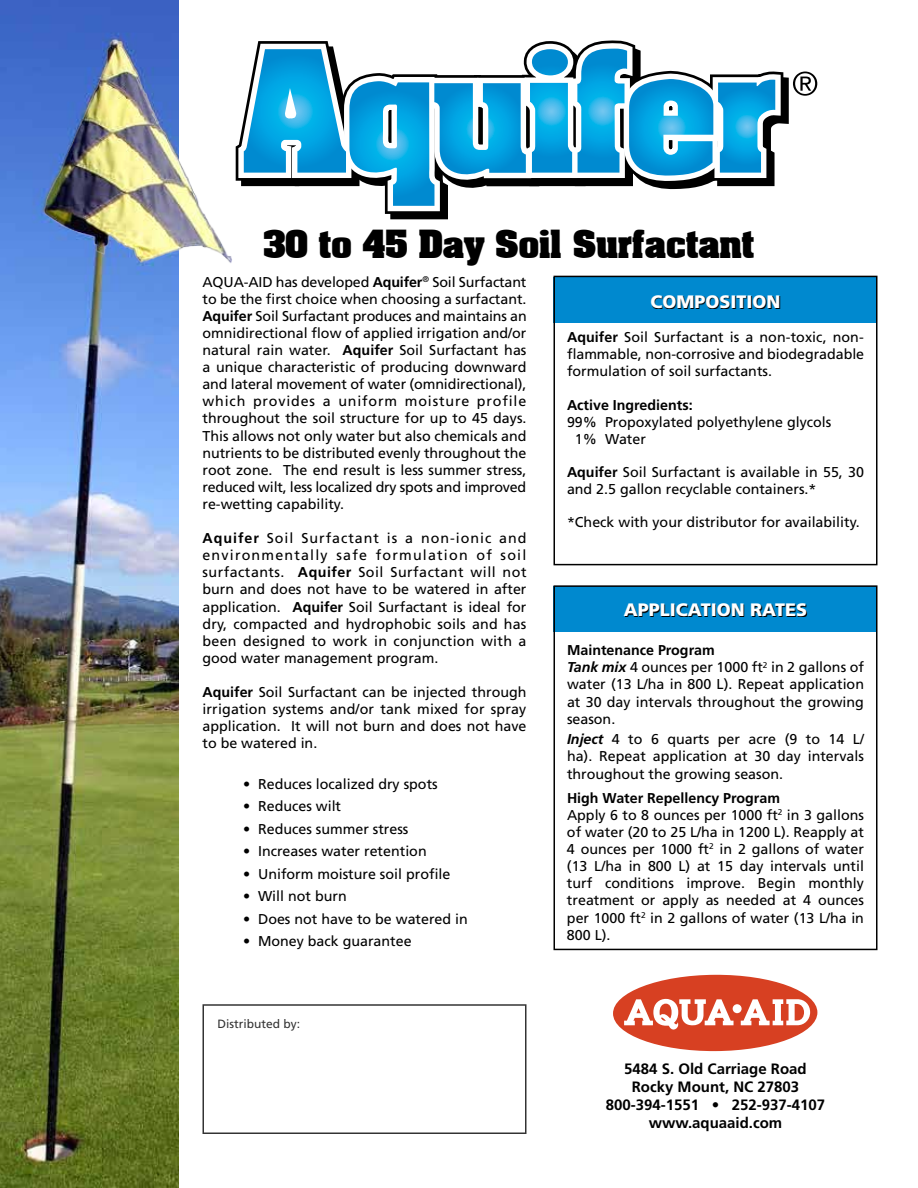
<style>
.page{position:relative;width:918px;height:1188px;background:#fff}
.page>*{position:absolute;margin:0;border:0;box-sizing:border-box;transform-origin:0 0}
.t1{font:700 33px "Aardvark";color:#000}
.t2{font:900 18px "Frutiger";color:#fff}
.t3{font:700 15px/18px "Frutiger";color:#000;text-align:center}
.t4{font:14.25px/17.1px "Frutiger";color:#000;text-align:justify}
.t5{font:700 14.25px "Frutiger";color:#000}
.t6{font:12px "Frutiger";color:#000}
.s1{font-weight:700}
.s2{font-weight:700;font-style:italic}
</style>
<div class="page">
<div style="left:554px;top:586px;width:324px;height:46px;background:#0089cf"></div>
<div style="left:554px;top:277px;width:324px;height:45px;background:#0089cf"></div>
<div style="left:554px;top:276px;width:324px;height:289px;border:2px solid #000"></div>
<svg style="left:652px;top:296px;width:128px;height:13px"></svg>
<div style="left:554px;top:585px;width:324px;height:365px;border:2px solid #000"></div>
<svg style="left:625px;top:604px;width:182px;height:13px"></svg>
<div style="left:202px;top:1004px;width:324px;height:130px;border:2px solid #000"></div>
<svg style="left:260px;top:40px;width:557px;height:179px"></svg>
<img style="left:0;top:0;width:179px;height:1188px">
<img style="left:5px;top:22px;width:255px;height:262px">
<div style="left:613px;top:974px;width:205px;height:77px;background:#d74022;border-radius:50%"></div>
<svg style="left:741px;top:999px;width:69px;height:26px"></svg>
<svg style="left:624px;top:999px;width:110px;height:34px"></svg>
<div style="left:733px;top:1004px;width:9px;height:9px;background:#fff;border-radius:50%"></div>
<h1 class="t1" style="left:263px;top:215px;width:493px">30 to 45 Day Soil Surfactant</h1>
<p class="t4" style="left:202px;top:273px;width:326px">AQUA-AID has developed <span class="s1">Aquifer</span><sup>®</sup> Soil Surfactant to be the first choice when choosing a surfactant.<br><span class="s1">Aquifer</span> Soil Surfactant produces and maintains an omnidirectional flow of applied irrigation and/or natural rain water. <span class="s1">Aquifer</span> Soil Surfactant has a unique characteristic of producing downward and lateral movement of water (omnidirectional), which provides a uniform moisture profile throughout the soil structure for up to 45 days.<br>This allows not only water but also chemicals and nutrients to be distributed evenly throughout the root zone. The end result is less summer stress, reduced wilt, less localized dry spots and improved re-wetting capability.</p>
<p class="t4" style="left:203px;top:530px;width:326px"><span class="s1">Aquifer</span> Soil Surfactant is a non-ionic and environmentally safe formulation of soil surfactants. <span class="s1">Aquifer</span> Soil Surfactant will not burn and does not have to be watered in after application. <span class="s1">Aquifer</span> Soil Surfactant is ideal for dry, compacted and hydrophobic soils and has been designed to work in conjunction with a good water management program.</p>
<p class="t4" style="left:203px;top:684px;width:326px"><span class="s1">Aquifer</span> Soil Surfactant can be injected through irrigation systems and/or tank mixed for spray application. It will not burn and does not have to be watered in.</p>
<p class="t4" style="left:243px;top:775px;width:196px">• Reduces localized dry spots</p>
<p class="t4" style="left:243px;top:798px;width:100px">• Reduces wilt</p>
<p class="t4" style="left:243px;top:820px;width:167px">• Reduces summer stress</p>
<p class="t4" style="left:243px;top:843px;width:185px">• Increases water retention</p>
<p class="t4" style="left:243px;top:865px;width:209px">• Uniform moisture soil profile</p>
<p class="t4" style="left:243px;top:888px;width:105px">• Will not burn</p>
<p class="t4" style="left:243px;top:910px;width:226px">• Does not have to be watered in</p>
<p class="t4" style="left:243px;top:933px;width:170px">• Money back guarantee</p>
<p class="t6" style="left:218px;top:1017px;width:84px">Distributed by:</p>
<p class="t2" style="left:650px;top:291px;width:132px">COMPOSITION</p>
<p class="t4" style="left:567px;top:329px;width:299px"><span class="s1">Aquifer</span> Soil Surfactant is a non-toxic, non&shy;flammable, non-corrosive and biodegradable formulation of soil surfactants.</p>
<p class="t5" style="left:567px;top:396px;width:127px">Active Ingredients:</p>
<p class="t4" style="left:575px;top:413px;width:258px;text-indent:-8px">99% Propoxylated polyethylene glycols<br>1% Water</p>
<p class="t4" style="left:567px;top:464px;width:299px"><span class="s1">Aquifer</span> Soil Surfactant is available in 55, 30 and 2.5 gallon recyclable containers.*</p>
<p class="t4" style="left:567px;top:514px;width:294px">*Check with your distributor for availability.</p>
<p class="t2" style="left:624px;top:599px;width:185px">APPLICATION RATES</p>
<p class="t4" style="left:567px;top:642px;width:299px;text-align:left"><span class="s1">Maintenance Program<br></span><span class="s2">Tank mix</span> 4 ounces per 1000 ft<sup>2</sup> in 2 gallons of water (13 L/ha in 800 L). Repeat application at 30 day intervals throughout the growing season.</p>
<p class="t4" style="left:567px;top:731px;width:299px"><span class="s2">Inject</span> 4 to 6 quarts per acre (9 to 14 L/ ha). Repeat application at 30 day intervals throughout the growing season.</p>
<p class="t4" style="left:567px;top:789px;width:299px;text-align:left"><span class="s1">High Water Repellency Program<br></span>Apply 6 to 8 ounces per 1000 ft<sup>2</sup> in 3 gallons of water (20 to 25 L/ha in 1200 L). Reapply at 4 ounces per 1000 ft<sup>2</sup> in 2 gallons of water (13 L/ha in 800 L) at 15 day intervals until turf conditions improve. Begin monthly treatment or apply as needed at 4 ounces per 1000 ft<sup>2</sup> in 2 gallons of water (13 L/ha in 800 L).</p>
<p class="t3" style="left:606px;top:1060px;width:221px">5484 S. Old Carriage Road<br>Rocky Mount, NC 27803<br>800-394-1551 • 252-937-4107 www.aquaaid.com</p>
</div>
